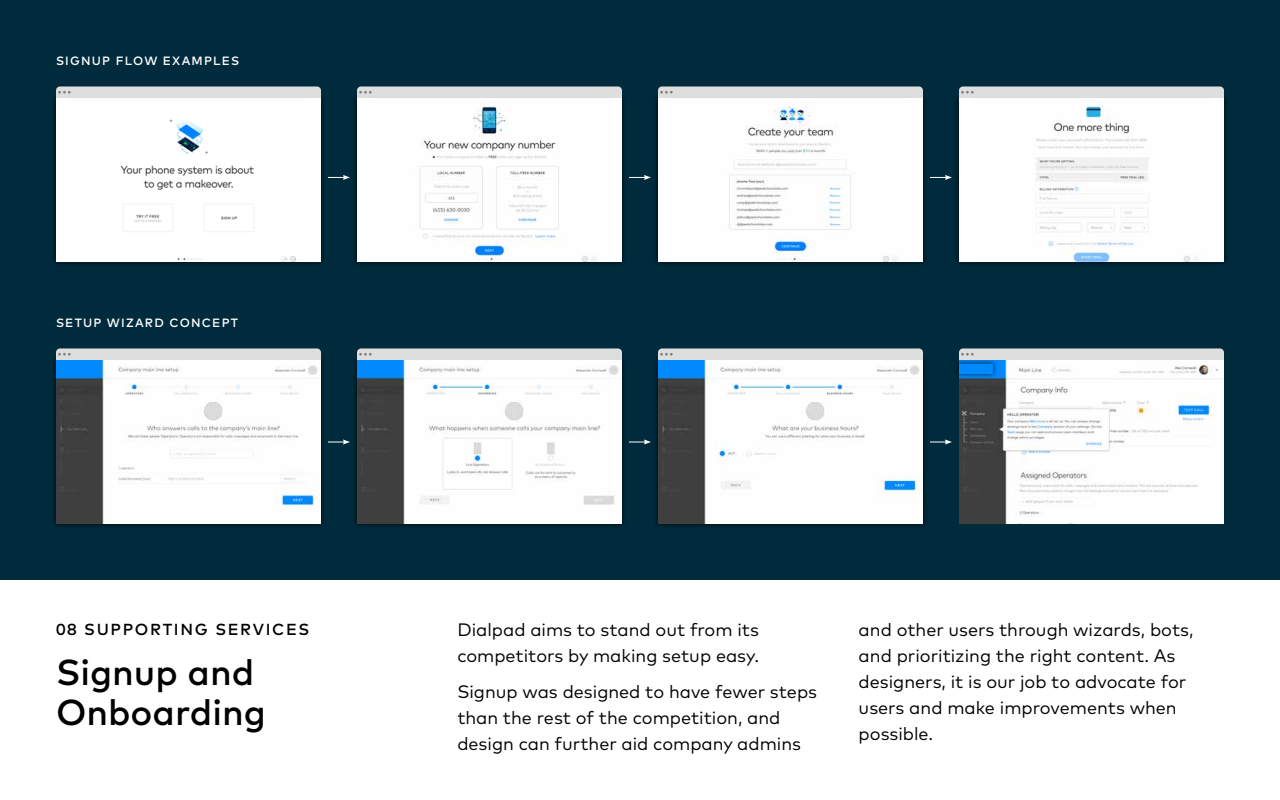
<style>
.page{position:relative;width:1280px;height:800px;background:#fff}
.page>*{position:absolute;margin:0;border:0;box-sizing:border-box;transform-origin:0 0}
.t1{font:500 36px/40px "Mark";color:#000}
.t2{font:18px/26px "Mark Pro";color:#000}
.t3{font:500 16px "Mark";letter-spacing:.1em;color:#000}
.t4{font:500 12px "Mark";letter-spacing:.1em;color:#fff}
</style>
<div class="page">
<div style="left:0;top:0;width:1280px;height:580px;background:#002b3d"></div>
<div style="left:50px;top:354px;width:277px;height:175px;background:#000;opacity:.75"></div>
<img style="left:56px;top:360px;width:265px;height:164px">
<div style="left:352px;top:92px;width:276px;height:175px;background:#002332"></div>
<div style="left:357px;top:98px;width:265px;height:164px;background:#fff"></div>
<img style="left:419px;top:106px;width:178px;height:156px">
<div style="left:652px;top:92px;width:277px;height:175px;background:#000;opacity:.75"></div>
<div style="left:658px;top:98px;width:265px;height:164px;background:#fff"></div>
<img style="left:729px;top:106px;width:169px;height:156px">
<div style="left:954px;top:92px;width:276px;height:175px;background:#002332"></div>
<div style="left:959px;top:98px;width:265px;height:164px;background:#fff"></div>
<img style="left:1036px;top:104px;width:163px;height:158px">
<div style="left:50px;top:92px;width:277px;height:175px;background:#000;opacity:.75"></div>
<div style="left:56px;top:98px;width:265px;height:164px;background:#fff"></div>
<img style="left:120px;top:119px;width:176px;height:143px">
<div style="left:352px;top:354px;width:276px;height:175px;background:#002332"></div>
<img style="left:357px;top:360px;width:265px;height:164px">
<div style="left:652px;top:354px;width:277px;height:175px;background:#000;opacity:.75"></div>
<img style="left:658px;top:360px;width:265px;height:164px">
<img style="left:959px;top:360px;width:265px;height:164px">
<div style="left:658px;top:364px;width:34px;height:10px;background:#008aff"></div>
<div style="left:954px;top:358px;width:44px;height:21px;background:#000;opacity:.75"></div>
<div style="left:959px;top:364px;width:34px;height:10px;background:#008aff"></div>
<div style="left:357px;top:364px;width:34px;height:10px;background:#008aff"></div>
<div style="left:56px;top:364px;width:34px;height:10px;background:#008aff"></div>
<svg style="left:56px;top:348px;width:265px;height:12px;background:#d3d5d6"></svg>
<svg style="left:56px;top:86px;width:265px;height:12px;background:#d3d5d6"></svg>
<svg style="left:357px;top:348px;width:265px;height:12px;background:#d3d5d6"></svg>
<svg style="left:357px;top:86px;width:265px;height:12px;background:#d3d5d6"></svg>
<svg style="left:658px;top:348px;width:265px;height:12px;background:#d3d5d6"></svg>
<svg style="left:658px;top:86px;width:265px;height:12px;background:#d3d5d6"></svg>
<svg style="left:959px;top:86px;width:265px;height:12px;background:#d3d5d6"></svg>
<svg style="left:959px;top:348px;width:265px;height:12px;background:#d3d5d6"></svg>
<svg style="left:328px;top:439px;width:22px;height:6px"></svg>
<svg style="left:328px;top:175px;width:22px;height:5px"></svg>
<svg style="left:629px;top:439px;width:22px;height:6px"></svg>
<svg style="left:629px;top:175px;width:22px;height:5px"></svg>
<svg style="left:930px;top:439px;width:22px;height:6px"></svg>
<svg style="left:930px;top:175px;width:22px;height:5px"></svg>
<p class="t4" style="left:56px;top:54px;width:185px">SIGNUP FLOW EXAMPLES</p>
<p class="t4" style="left:56px;top:316px;width:184px">SETUP WIZARD CONCEPT</p>
<p class="t3" style="left:56px;top:620px;width:255px">08 SUPPORTING SERVICES</p>
<h1 class="t1" style="left:56px;top:652px;width:211px">Signup and<br>Onboarding</h1>
<p class="t2" style="left:457px;top:615px;width:303px">Dialpad aims to stand out from its competitors by making setup easy.</p>
<p class="t2" style="left:457px;top:677px;width:361px">Signup was designed to have fewer steps than the rest of the competition, and design can further aid company admins</p>
<p class="t2" style="left:859px;top:615px;width:336px">and other users through wizards, bots, and prioritizing the right content. As designers, it is our job to advocate for users and make improvements when possible.</p>
</div>
